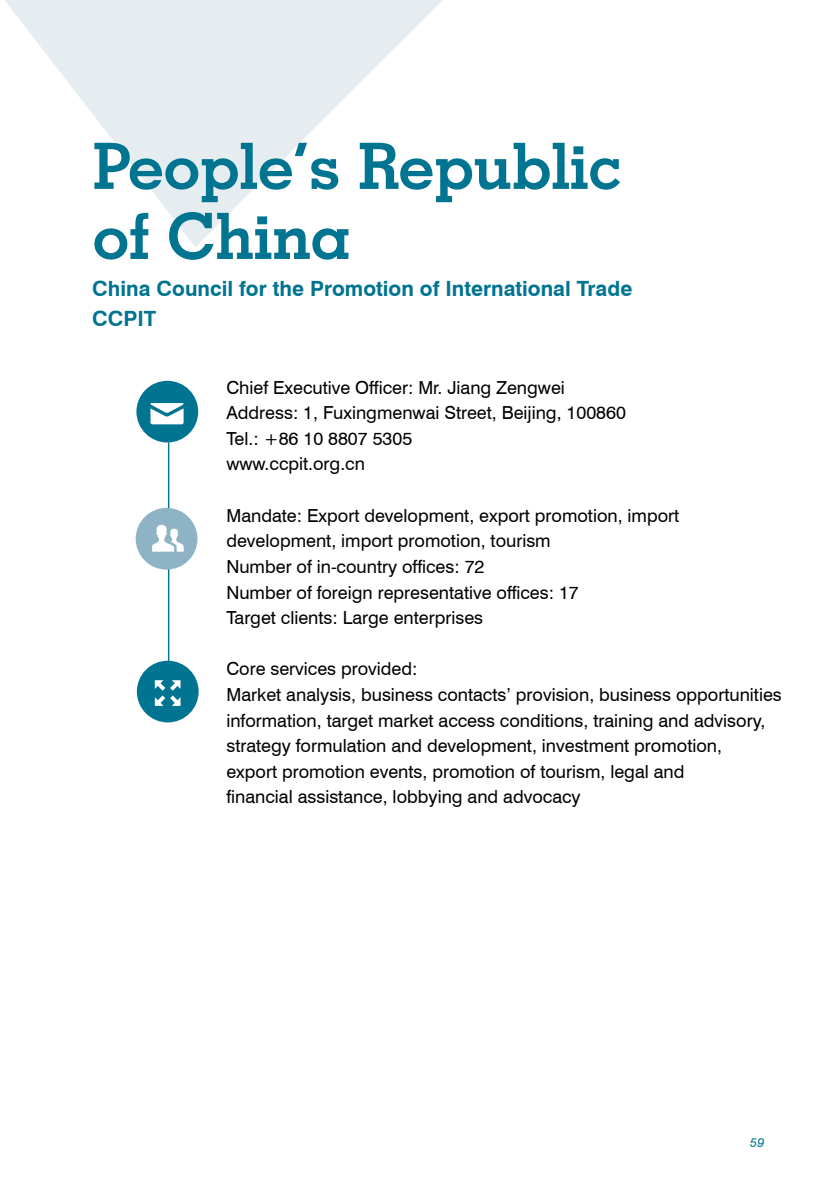
<style>
.page{position:relative;width:840px;height:1191px;background:#fff}
.page>*{position:absolute;margin:0;border:0;box-sizing:border-box;transform-origin:0 0}
.t1{font:700 64px/70px "Geometric Slab 703 BT";color:#007490}
.t2{font:700 21px/30px "Swiss 721 BT";color:#007490}
.t3{font:18px/25.6px "Swiss 721 BT";color:#000}
.t4{font:italic 12.8px "Swiss 721 BT";color:#007490}
</style>
<div class="page">
<svg style="left:5px;top:0;width:438px;height:247px"></svg>
<hr style="left:168px;top:442px;width:1px;height:269px;background:#007490">
<div style="left:136px;top:381px;width:62px;height:61px;background:#007490;border-radius:50%"></div>
<div style="left:136px;top:508px;width:61px;height:61px;background:#8db3c5;border-radius:50%"></div>
<svg style="left:152px;top:525px;width:32px;height:26px"></svg>
<svg style="left:150px;top:403px;width:34px;height:21px"></svg>
<div style="left:137px;top:660px;width:61px;height:62px;background:#007490;border-radius:50%"></div>
<svg style="left:155px;top:680px;width:25px;height:26px"></svg>
<h1 class="t1" style="left:93px;top:131px;width:530px">People‘s Republic of China</h1>
<p class="t2" style="left:92px;top:274px;width:541px">China Council for the Promotion of I nternational Trade<br>CCPIT</p>
<p class="t3" style="left:226px;top:374px;width:401px">Chief Executive Officer: Mr. Jiang Zengwei Address: 1, Fuxingmenwai Street, Beijing, 100860<br>Tel.: +86 10 8807 5305<br>www.ccpit.org.cn</p>
<p class="t3" style="left:226px;top:502px;width:454px">Mandate: Export development, export promotion, import development, import promotion, tourism<br>Number of in-country offices: 72<br>Number of foreign representative offices: 17<br>Target clients: Large enterprises</p>
<p class="t3" style="left:226px;top:656px;width:556px">Core services provided:<br>Market analysis, business contacts’ provision, business opportunities information, target market access conditions, training and advisory, strategy formulation and development, investment promotion,<br>export promotion events, promotion of tourism, legal and<br>financial assistance, lobbying and advocacy</p>
<p class="t4" style="left:749px;top:1134px;width:16px">59</p>
</div>
